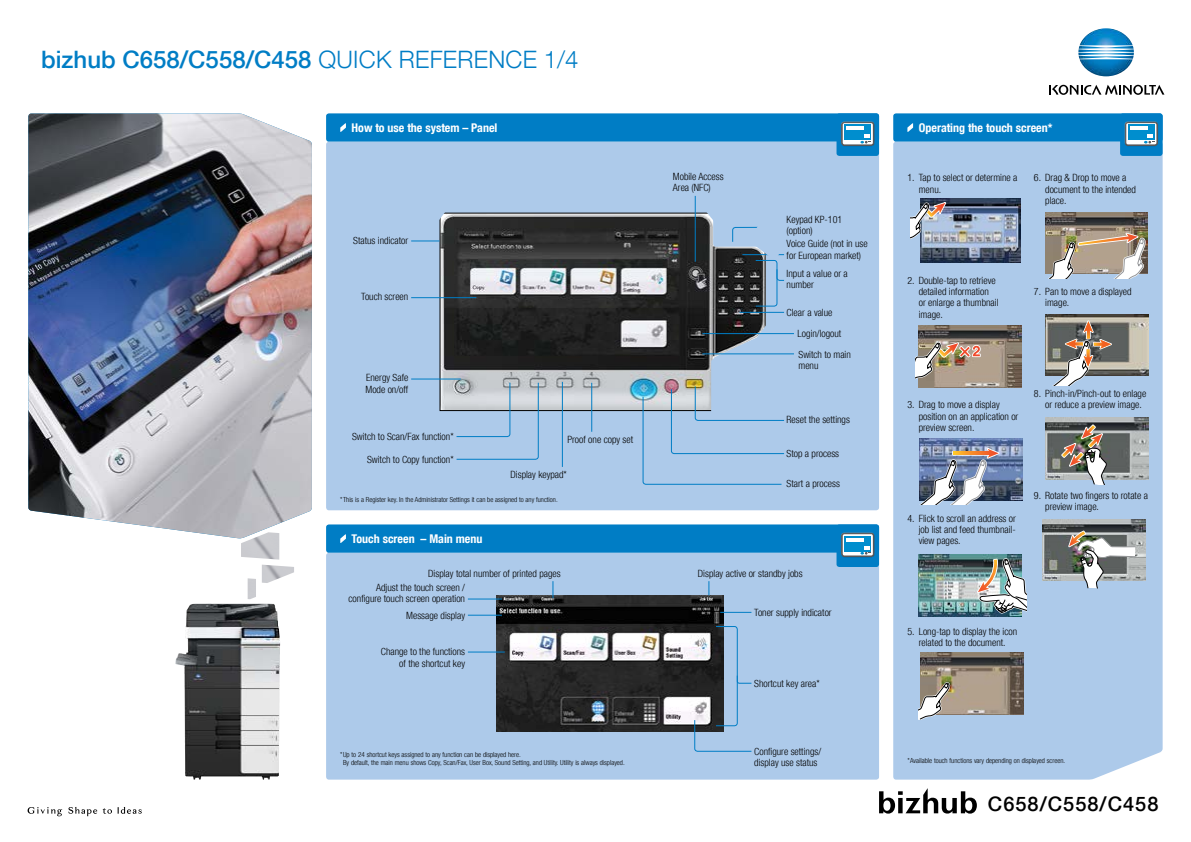
<style>
.page{position:relative;width:1191px;height:842px;background:#fff}
.page>*{position:absolute;margin:0;border:0;box-sizing:border-box;transform-origin:0 0}
.t1{font:500 24px "Helvetica KM";color:#007dc5}
.t2{font:500 20px "Helvetica KM";letter-spacing:.05em;color:#000}
.t3{font:700 condensed 12px "Helvetica KMCE";color:#fff}
.t4{font:300 condensed 10px/11.3px "Helvetica KMCE";color:#000}
.t5{font:300 condensed 7px/8px "Helvetica KMCE";color:#000}
.s1{font-weight:300}
</style>
<div class="page">
<svg style="left:68px;top:807px;width:29px;height:9px"></svg>
<svg style="left:118px;top:807px;width:24px;height:7px"></svg>
<svg style="left:28px;top:807px;width:34px;height:9px"></svg>
<svg style="left:103px;top:808px;width:9px;height:6px"></svg>
<img style="left:1078px;top:28px;width:55px;height:48px">
<svg style="left:1049px;top:85px;width:115px;height:10px"></svg>
<svg style="left:879px;top:788px;width:98px;height:26px"></svg>
<img style="left:28px;top:113px;width:284px;height:426px">
<img style="left:241px;top:532px;width:38px;height:28px">
<img style="left:248px;top:578px;width:8px;height:21px">
<img style="left:262px;top:565px;width:32px;height:18px">
<img style="left:175px;top:604px;width:83px;height:176px">
<div style="left:326px;top:113px;width:553px;height:29px;background:#007dc5;border-radius:3px"></div>
<div style="left:326px;top:524px;width:553px;height:29px;background:#007dc5;border-radius:3px"></div>
<div style="left:326px;top:142px;width:553px;height:368px;background:#adcaea;border-radius:3px"></div>
<div style="left:893px;top:113px;width:269px;height:29px;background:#007dc5;border-radius:3px"></div>
<div style="left:893px;top:142px;width:269px;height:638px;background:#adcaea"></div>
<div style="left:326px;top:553px;width:553px;height:227px;background:#adcaea;border-radius:3px"></div>
<div style="left:836px;top:113px;width:43px;height:43px;background:#007dc5;border-radius:3px"></div>
<svg style="left:841px;top:121px;width:33px;height:2px"></svg>
<svg style="left:841px;top:123px;width:34px;height:24px"></svg>
<svg style="left:842px;top:123px;width:31px;height:21px"></svg>
<svg style="left:844px;top:125px;width:27px;height:15px"></svg>
<svg style="left:846px;top:127px;width:25px;height:17px"></svg>
<div style="left:836px;top:524px;width:43px;height:43px;background:#007dc5;border-radius:3px"></div>
<svg style="left:842px;top:532px;width:32px;height:2px"></svg>
<svg style="left:841px;top:534px;width:34px;height:24px"></svg>
<div style="left:842px;top:534px;width:31px;height:21px;background:#fff;border-radius:2px"></div>
<div style="left:844px;top:536px;width:27px;height:15px;background:#008ece"></div>
<svg style="left:846px;top:538px;width:25px;height:17px"></svg>
<div style="left:1120px;top:113px;width:42px;height:43px;background:#007dc5;border-radius:3px"></div>
<svg style="left:1125px;top:121px;width:33px;height:2px"></svg>
<svg style="left:1124px;top:123px;width:34px;height:24px"></svg>
<svg style="left:1126px;top:123px;width:30px;height:21px"></svg>
<svg style="left:1128px;top:125px;width:26px;height:15px"></svg>
<svg style="left:1129px;top:127px;width:25px;height:17px"></svg>
<img style="left:920px;top:198px;width:100px;height:64px">
<svg style="left:910px;top:200px;width:37px;height:46px;background:#a8aebc"></svg>
<img style="left:919px;top:325px;width:102px;height:63px">
<img style="left:915px;top:340px;width:66px;height:41px">
<img style="left:919px;top:439px;width:103px;height:61px">
<svg style="left:918px;top:445px;width:83px;height:60px"></svg>
<img style="left:918px;top:554px;width:103px;height:62px">
<img style="left:975px;top:557px;width:51px;height:59px">
<img style="left:496px;top:595px;width:227px;height:136px">
<img style="left:1046px;top:314px;width:102px;height:62px">
<svg style="left:1050px;top:319px;width:63px;height:67px;background:#918d87"></svg>
<img style="left:1045px;top:212px;width:102px;height:61px">
<img style="left:1045px;top:230px;width:101px;height:49px">
<img style="left:921px;top:653px;width:103px;height:62px">
<svg style="left:918px;top:680px;width:35px;height:39px"></svg>
<img style="left:1045px;top:418px;width:103px;height:61px">
<img style="left:1059px;top:422px;width:47px;height:63px">
<img style="left:1042px;top:519px;width:103px;height:62px">
<svg style="left:1066px;top:529px;width:69px;height:59px"></svg>
<img style="left:441px;top:215px;width:322px;height:194px">
<svg style="left:439px;top:212px;width:16px;height:21px"></svg>
<svg style="left:340px;top:123px;width:6px;height:9px"></svg>
<svg style="left:907px;top:123px;width:6px;height:9px"></svg>
<svg style="left:340px;top:534px;width:6px;height:9px"></svg>
<svg style="left:411px;top:240px;width:28px;height:1px"></svg>
<hr style="left:411px;top:297px;width:65px;height:1px;background:#007dc5">
<hr style="left:411px;top:378px;width:50px;height:1px;background:#007dc5">
<svg style="left:455px;top:382px;width:84px;height:78px"></svg>
<hr style="left:562px;top:382px;width:1px;height:85px;background:#007dc5">
<hr style="left:739px;top:312px;width:45px;height:1px;background:#007dc5">
<svg style="left:708px;top:581px;width:1px;height:14px"></svg>
<svg style="left:552px;top:581px;width:1px;height:17px"></svg>
<svg style="left:642px;top:318px;width:152px;height:167px"></svg>
<hr style="left:720px;top:612px;width:31px;height:1px;background:#007dc5">
<svg style="left:693px;top:625px;width:59px;height:127px"></svg>
<hr style="left:468px;top:615px;width:34px;height:1px;background:#007dc5">
<hr style="left:468px;top:598px;width:34px;height:1px;background:#007dc5">
<hr style="left:468px;top:651px;width:37px;height:1px;background:#007dc5">
<hr style="left:591px;top:383px;width:1px;height:49px;background:#007dc5">
<hr style="left:702px;top:333px;width:92px;height:1px;background:#007dc5">
<svg style="left:697px;top:212px;width:88px;height:95px"></svg>
<hr style="left:694px;top:196px;width:1px;height:66px;background:#007dc5">
<h1 class="t1" style="left:41px;top:45px;width:539px">bizhub C658/C558/C458 <span class="s1">QUICK REFERENCE 1/4</span></h1>
<p class="t3" style="left:351px;top:120px;width:147px">How to use the system – Panel</p>
<p class="t3" style="left:918px;top:120px;width:135px">Operating the touch screen*</p>
<p class="t4" style="left:353px;top:235px;width:57px">Status indicator</p>
<p class="t4" style="left:361px;top:291px;width:49px">Touch screen</p>
<p class="t4" style="left:365px;top:372px;width:44px">Energy Safe<br>Mode on/off</p>
<p class="t4" style="left:352px;top:431px;width:103px">Switch to Scan/Fax function*</p>
<p class="t4" style="left:367px;top:453px;width:88px">Switch to Copy function*</p>
<p class="t4" style="left:567px;top:434px;width:67px">Proof one copy set</p>
<p class="t4" style="left:510px;top:469px;width:58px">Display keypad*</p>
<p class="t5" style="left:340px;top:495px;width:219px">* This is a Register key. In the Administrator Settings it can be assigned to any function.</p>
<p class="t3" style="left:351px;top:531px;width:132px">Touch screen – Main menu</p>
<p class="t4" style="left:673px;top:171px;width:52px">Mobile Access<br>Area (NFC)</p>
<p class="t4" style="left:786px;top:213px;width:57px">Keypad KP-101 (option)</p>
<p class="t4" style="left:786px;top:238px;width:83px">Voice Guide (not in use for European market)</p>
<p class="t4" style="left:786px;top:267px;width:63px">Input a value or a number</p>
<p class="t4" style="left:786px;top:307px;width:47px">Clear a value</p>
<p class="t4" style="left:797px;top:328px;width:45px">Login/logout</p>
<p class="t4" style="left:798px;top:349px;width:54px">Switch to main menu</p>
<p class="t4" style="left:786px;top:414px;width:65px">Reset the settings</p>
<p class="t4" style="left:786px;top:448px;width:54px">Stop a process</p>
<p class="t4" style="left:786px;top:478px;width:55px">Start a process</p>
<p class="t4" style="left:428px;top:567px;width:134px">Display total number of printed pages</p>
<p class="t4" style="left:698px;top:567px;width:106px">Display active or standby jobs</p>
<p class="t4" style="left:348px;top:582px;width:118px;text-align:right">Adjust the touch screen / configure touch screen operation</p>
<p class="t4" style="left:406px;top:609px;width:60px">Message display</p>
<p class="t4" style="left:381px;top:646px;width:86px;text-align:right">Change to the functions of the shortcut key</p>
<p class="t4" style="left:754px;top:607px;width:79px">Toner supply indicator</p>
<p class="t4" style="left:754px;top:678px;width:67px">Shortcut key area*</p>
<p class="t4" style="left:918px;top:172px;width:100px;text-indent:-11px">1. Tap to select or determine a menu.</p>
<p class="t4" style="left:1045px;top:172px;width:92px;text-indent:-11px">6. Drag &amp; Drop to move a document to the intended place.</p>
<p class="t4" style="left:918px;top:274px;width:81px;text-indent:-11px">2. Double-tap to retrieve detailed information<br>or enlarge a thumbnail image.</p>
<p class="t4" style="left:1045px;top:286px;width:88px;text-indent:-11px">7. Pan to move a displayed image.</p>
<p class="t4" style="left:918px;top:399px;width:101px;text-indent:-11px">3. Drag to move a display position on an application or preview screen.</p>
<p class="t4" style="left:1045px;top:388px;width:103px;text-indent:-11px">8. Pinch-in/Pinch-out to enlage or reduce a preview image.</p>
<p class="t4" style="left:918px;top:512px;width:99px;text-align:justify;text-indent:-11px">4. Flick to scroll an address or job list and feed thumbnail&shy;view pages.</p>
<p class="t4" style="left:1045px;top:490px;width:104px;text-indent:-11px">9. Rotate two fingers to rotate a preview image.</p>
<p class="t4" style="left:907px;top:626px;width:111px;text-align:center">5. Long-tap to display the icon related to the document.</p>
<p class="t4" style="left:754px;top:745px;width:68px">Configure settings/ display use status</p>
<p class="t5" style="left:343px;top:751px;width:283px;text-indent:-3px">* Up to 24 shortcut keys assigned to any function can be displayed here.<br>By default, the main menu shows Copy, Scan/Fax, User Box, Sound Setting, and Utility. Utility is always displayed.</p>
<p class="t5" style="left:907px;top:756px;width:159px">* Available touch functions vary depending on displayed screen.</p>
<h2 class="t2" style="left:988px;top:792px;width:172px">C658/C558/C458</h2>
</div>
